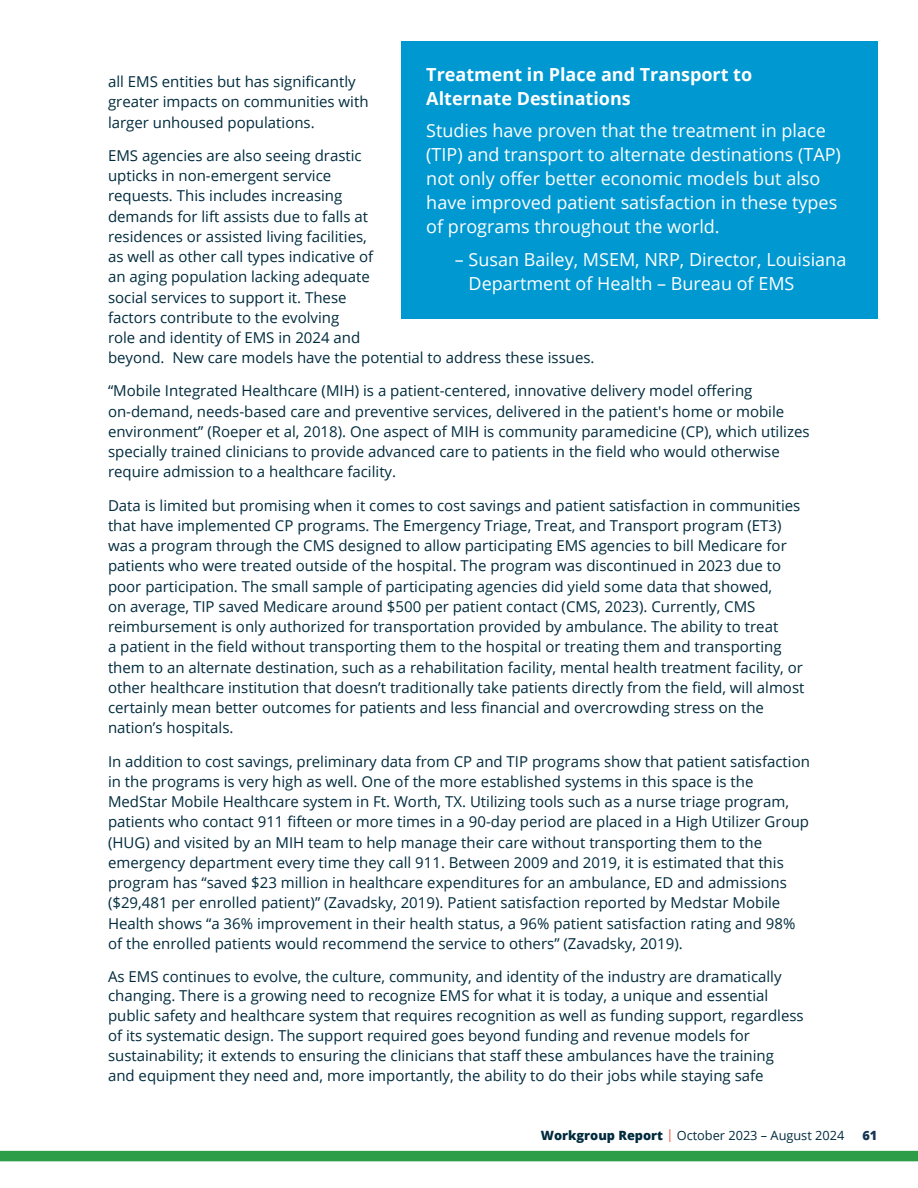
<style>
.page{position:relative;width:918px;height:1188px;background:#fff}
.page>*{position:absolute;margin:0;border:0;box-sizing:border-box;transform-origin:0 0}
.t1{font:18px/24px "Open Sans";color:#fff}
.t2{font:700 18px/24px "Open Sans";color:#fff}
.BODY{font:15px/20.2px "Open Sans";color:#002b3d}
.t3{font:12.75px "Open Sans";color:#002b3d}
.t4{font:800 12.75px "Open Sans";color:#163656}
.s1{font-weight:800}
.s2{color:#ed5136}
</style>
<div class="page">
<div style="left:0;top:1151px;width:918px;height:10px;background:#2d9e47"></div>
<div style="left:401px;top:42px;width:477px;height:277px;background:#0098d1"></div>
<p class="t2" style="left:426px;top:62px;width:327px">Treatment in Place and Transport to<br>Alternate Destinations</p>
<p class="t1" style="left:426px;top:118px;width:416px">Studies have proven that the treatment in place (TIP) and transport to alternate destinations (TAP) not only offer better economic models but also have improved patient satisfaction in these types of programs throughout the world.</p>
<p class="t1" style="left:469px;top:247px;width:379px;text-indent:-14px">– Susan Bailey, MSEM, NRP, Director, Louisiana<br>Department of Health – Bureau of EMS</p>
<p class="BODY" style="left:108px;top:71px;width:262px">all EMS entities but has significantly greater impacts on communities with larger unhoused populations.</p>
<p class="BODY" style="left:108px;top:145px;width:488px">EMS agencies are also seeing drastic<br>upticks in non-emergent service<br>requests. This includes increasing<br>demands for lift assists due to falls at<br>residences or assisted living facilities,<br>as well as other call types indicative of<br>an aging population lacking adequate<br>social services to support it. These<br>factors contribute to the evolving<br>role and identity of EMS in 2024 and<br>beyond. New care models have the potential to address these issues.</p>
<p class="BODY" style="left:108px;top:381px;width:703px">“Mobile Integrated Healthcare (MIH) is a patient-centered, innovative delivery model offering on-demand, needs-based care and preventive services, delivered in the patient's home or mobile environment” (Roeper et al, 2018). One aspect of MIH is community paramedicine (CP), which utilizes specially trained clinicians to provide advanced care to patients in the field who would otherwise require admission to a healthcare facility.</p>
<p class="BODY" style="left:108px;top:495px;width:698px">Data is limited but promising when it comes to cost savings and patient satisfaction in communities that have implemented CP programs. The Emergency Triage, Treat, and Transport program (ET3) was a program through the CMS designed to allow participating EMS agencies to bill Medicare for patients who were treated outside of the hospital. The program was discontinued in 2023 due to poor participation. The small sample of participating agencies did yield some data that showed,<br>on average, TIP saved Medicare around $500 per patient contact (CMS, 2023). Currently, CMS reimbursement is only authorized for transportation provided by ambulance. The ability to treat<br>a patient in the field without transporting them to the hospital or treating them and transporting them to an alternate destination, such as a rehabilitation facility, mental health treatment facility, or other healthcare institution that doesn’t traditionally take patients directly from the field, will almost certainly mean better outcomes for patients and less financial and overcrowding stress on the nation’s hospitals.</p>
<p class="BODY" style="left:108px;top:751px;width:703px">In addition to cost savings, preliminary data from CP and TIP programs show that patient satisfaction in the programs is very high as well. One of the more established systems in this space is the MedStar Mobile Healthcare system in Ft. Worth, TX. Utilizing tools such as a nurse triage program, patients who contact 911 fifteen or more times in a 90-day period are placed in a High Utilizer Group (HUG) and visited by an MIH team to help manage their care without transporting them to the emergency department every time they call 911. Between 2009 and 2019, it is estimated that this program has “saved $23 million in healthcare expenditures for an ambulance, ED and admissions ($29,481 per enrolled patient)” (Zavadsky, 2019). Patient satisfaction reported by Medstar Mobile Health shows “a 36% improvement in their health status, a 96% patient satisfaction rating and 98% of the enrolled patients would recommend the service to others” (Zavadsky, 2019).</p>
<p class="BODY" style="left:108px;top:966px;width:697px;line-height:19.8px">As EMS continues to evolve, the culture, community, and identity of the industry are dramatically changing. There is a growing need to recognize EMS for what it is today, a unique and essential public safety and healthcare system that requires recognition as well as funding support, regardless of its systematic design. The support required goes beyond funding and revenue models for sustainability; it extends to ensuring the clinicians that staff these ambulances have the training and equipment they need and, more importantly, the ability to do their jobs while staying safe</p>
<p class="t3" style="left:541px;top:1127px;width:305px"><span class="s1">Workgroup Report</span> <span class="s2">|</span> October 2023 – August 2024</p>
<p class="t4" style="left:862px;top:1126px;width:16px">61</p>
</div>
